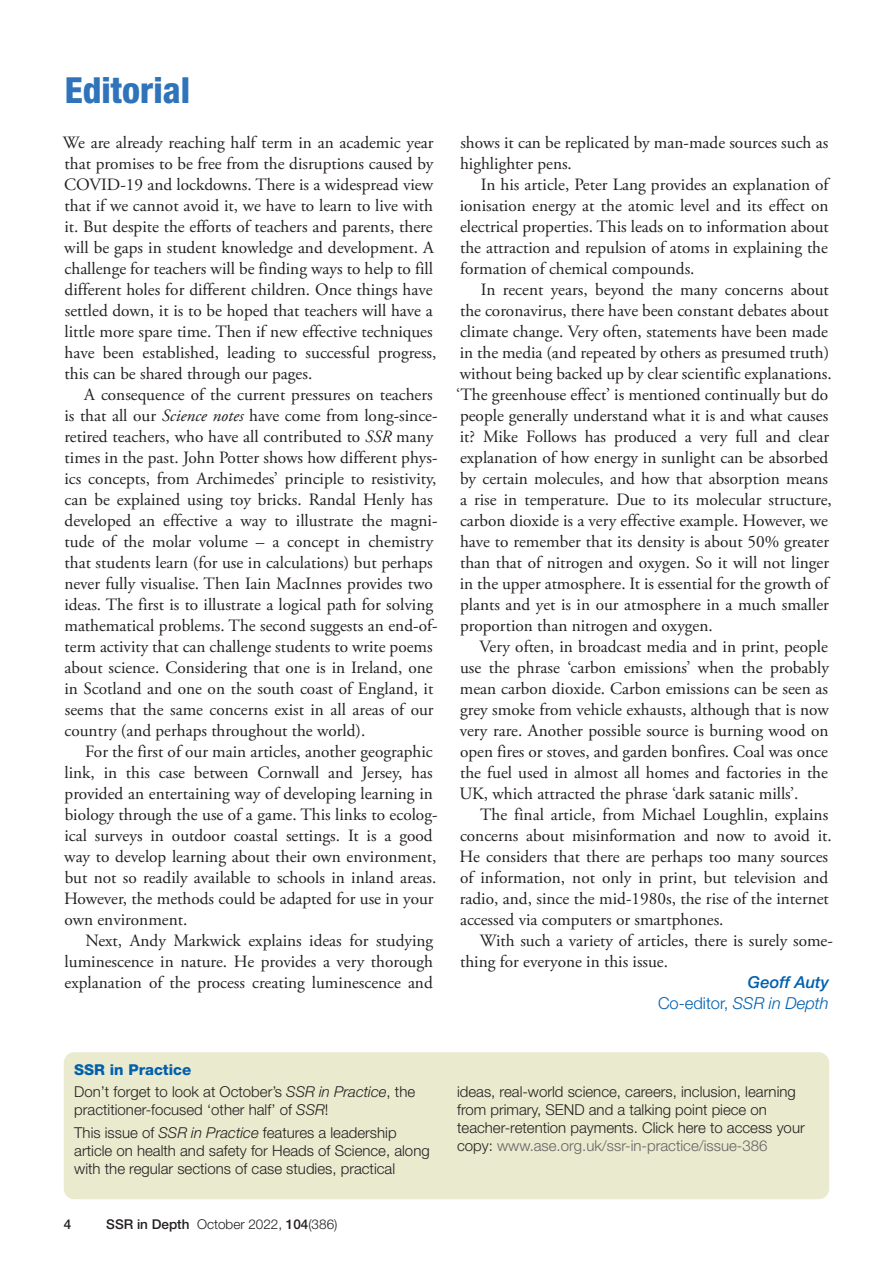
<style>
.page{position:relative;width:893px;height:1263px;background:#fff}
.page>*{position:absolute;margin:0;border:0;box-sizing:border-box;transform-origin:0 0}
.CH_head{font:800 condensed 36px "Helvetica Neue LT Std";color:#2f74ba}
.CH_body_tx{font:17.25px/21px "Adobe Garamond Pro";color:#231f20}
.CH_body_tx_first{font:17.25px/21px "Adobe Garamond Pro";color:#231f20}
.CHP_letter_author_ad{font:300 16.5px "Helvetica Neue LT Std";color:#0160ae}
.CHP_letter_author{font:italic 500 16.5px "Helvetica Neue LT Std";color:#0160ae}
.CH_box_text{font:300 15px/18px "Helvetica Neue LT Std";color:#231f20}
.CH_box_head{font:800 15px "Helvetica Neue LT Std";color:#0160ae}
.t1{font:300 13.5px "Helvetica Neue LT Std";color:#231f20}
.t2{font:500 13.5px "Helvetica Neue LT Std";color:#231f20}
.s1{font-style:italic}
.s2{font-weight:500}
.s3{color:#636366}
</style>
<div class="page">
<div style="left:64px;top:1052px;width:765px;height:147px;background:#eaeacf;border-radius:11px"></div>
<p class="CH_head" style="left:65px;top:68px;width:127px">Editorial</p>
<p class="CH_body_tx_first" style="left:63px;top:132px;width:375px">We are already reaching half term in an academic year that promises to be free from the disruptions caused by COVID-19 and lockdowns. There is a widespread view that if we cannot avoid it, we have to learn to live with it. But despite the efforts of teachers and parents, there will be gaps in student knowledge and development. A challenge for teachers will be finding ways to help to fill different holes for different children. Once things have settled down, it is to be hoped that teachers will have a little more spare time. Then if new effective techniques have been established, leading to successful progress, this can be shared through our pages.</p>
<p class="CH_body_tx" style="left:64px;top:384px;width:375px;text-indent:20px">A consequence of the current pressures on teachers is that all our <span class="s1">Science notes</span> have come from long-since&shy;retired teachers, who have all contributed to <span class="s1">SSR</span> many times in the past. John Potter shows how different phys&shy;ics concepts, from Archimedes’ principle to resistivity, can be explained using toy bricks. Randal Henly has developed an effective a way to illustrate the magni&shy;tude of the molar volume – a concept in chemistry that students learn (for use in calculations) but perhaps never fully visualise. Then Iain MacInnes provides two ideas. The first is to illustrate a logical path for solving mathematical problems. The second suggests an end-of&shy;term activity that can challenge students to write poems about science. Considering that one is in Ireland, one in Scotland and one on the south coast of England, it seems that the same concerns exist in all areas of our country (and perhaps throughout the world).</p>
<p class="CH_body_tx" style="left:64px;top:741px;width:375px;text-indent:21px">For the first of our main articles, another geographic link, in this case between Cornwall and Jersey, has provided an entertaining way of developing learning in biology through the use of a game. This links to ecolog&shy;ical surveys in outdoor coastal settings. It is a good way to develop learning about their own environment, but not so readily available to schools in inland areas.<br>However, the methods could be adapted for use in your own environment.</p>
<p class="CH_body_tx" style="left:65px;top:930px;width:370px;text-align:justify;text-indent:21px">Next, Andy Markwick explains ideas for studying luminescence in nature. He provides a very thorough explanation of the process creating luminescence and</p>
<p class="CH_body_tx" style="left:460px;top:132px;width:370px">shows it can be replicated by man-made sources such as highlighter pens.</p>
<p class="CH_body_tx" style="left:460px;top:174px;width:371px;text-align:justify;text-indent:21px">In his article, Peter Lang provides an explanation of ionisation energy at the atomic level and its effect on electrical properties. This leads on to information about the attraction and repulsion of atoms in explaining the formation of chemical compounds.</p>
<p class="CH_body_tx" style="left:456px;top:279px;width:377px;text-indent:25px">In recent years, beyond the many concerns about the coronavirus, there have been constant debates about climate change. Very often, statements have been made in the media (and repeated by others as presumed truth) without being backed up by clear scientific explanations. ‘The greenhouse effect’ is mentioned continually but do people generally understand what it is and what causes it? Mike Follows has produced a very full and clear explanation of how energy in sunlight can be absorbed by certain molecules, and how that absorption means a rise in temperature. Due to its molecular structure, carbon dioxide is a very effective example. However, we have to remember that its density is about 50% greater than that of nitrogen and oxygen. So it will not linger in the upper atmosphere. It is essential for the growth of plants and yet is in our atmosphere in a much smaller proportion than nitrogen and oxygen.</p>
<p class="CH_body_tx" style="left:459px;top:636px;width:371px;text-align:justify;text-indent:20px">Very often, in broadcast media and in print, people use the phrase ‘carbon emissions’ when the probably mean carbon dioxide. Carbon emissions can be seen as grey smoke from vehicle exhausts, although that is now very rare. Another possible source is burning wood on open fires or stoves, and garden bonfires. Coal was once the fuel used in almost all homes and factories in the UK, which attracted the phrase ‘dark satanic mills’.</p>
<p class="CH_body_tx" style="left:459px;top:804px;width:374px;text-indent:21px">The final article, from Michael Loughlin, explains concerns about misinformation and now to avoid it.<br>He considers that there are perhaps too many sources of information, not only in print, but television and radio, and, since the mid-1980s, the rise of the internet accessed via computers or smartphones.</p>
<p class="CH_body_tx" style="left:460px;top:930px;width:374px;text-indent:20px">With such a variety of articles, there is surely some&shy;thing for everyone in this issue.</p>
<p class="CHP_letter_author" style="left:748px;top:972px;width:82px">Geoff Auty</p>
<p class="CHP_letter_author_ad" style="left:658px;top:993px;width:172px">Co-editor, <span class="s1">SSR in Depth</span></p>
<p class="CH_box_head" style="left:74px;top:1061px;width:118px">SSR in Practice</p>
<p class="CH_box_text" style="left:74px;top:1083px;width:342px">Don’t forget to look at October’s <span class="s1">SSR in Practice</span>, the practitioner-focused ‘other half’ of <span class="s1">SSR</span>!</p>
<p class="CH_box_text" style="left:74px;top:1123px;width:357px">This issue of <span class="s1">SSR in Practice</span> features a leadership article on health and safety for Heads of Science, along with the regular sections of case studies, practical</p>
<p class="t2" style="left:64px;top:1216px;width:9px">4</p>
<p class="t1" style="left:106px;top:1216px;width:233px"><span class="s2">SSR in Depth</span> October 2022, <span class="s2">104</span>(386)</p>
<p class="CH_box_text" style="left:457px;top:1083px;width:349px">ideas, real-world science, careers, inclusion, learning from primary, SEND and a talking point piece on teacher-retention payments. Click here to access your copy: <span class="s3">www.ase.org.uk/ssr-in-practice/issue-386</span></p>
</div>
